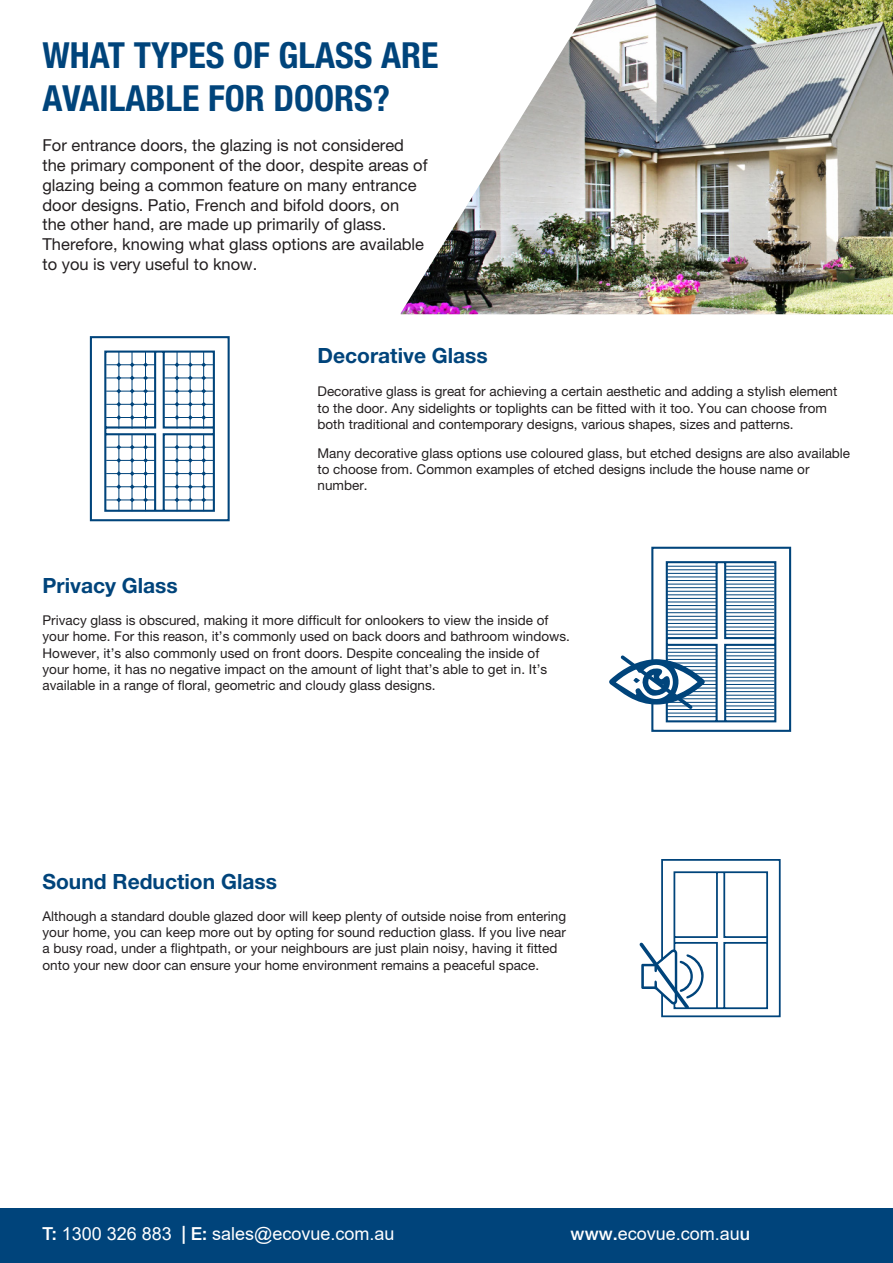
<style>
.page{position:relative;width:893px;height:1263px;background:#fff}
.page>*{position:absolute;margin:0;border:0;box-sizing:border-box;transform-origin:0 0}
.t1{font:700 condensed 36px/43.2px "Helvetica Neue LT Pro";color:#00447b}
.t2{font:700 21px "Helvetica Neue LT Pro";color:#00447b}
.t3{font:18px "Arial";color:#fff}
.t4{font:16.5px/19.8px "Helvetica Neue LT Pro";color:#231f20}
.t5{font:13.5px/16.2px "Helvetica Neue LT Pro";color:#231f20}
.s1{font-family:"Helvetica Neue LT Pro";font-weight:500}
</style>
<div class="page">
<img style="left:401px;top:0;width:492px;height:314px">
<svg style="left:609px;top:546px;width:183px;height:186px"></svg>
<hr style="left:667px;top:566px;width:49px;height:1px;background:#00447b">
<hr style="left:667px;top:569px;width:49px;height:1px;background:#00447b">
<hr style="left:668px;top:573px;width:49px;height:1px;background:#00447b">
<hr style="left:667px;top:577px;width:49px;height:1px;background:#00447b">
<hr style="left:667px;top:580px;width:49px;height:1px;background:#00447b">
<hr style="left:667px;top:584px;width:49px;height:1px;background:#00447b">
<hr style="left:667px;top:587px;width:49px;height:1px;background:#00447b">
<hr style="left:667px;top:591px;width:49px;height:1px;background:#00447b">
<hr style="left:667px;top:594px;width:49px;height:1px;background:#00447b">
<hr style="left:667px;top:598px;width:49px;height:1px;background:#00447b">
<hr style="left:667px;top:602px;width:49px;height:1px;background:#00447b">
<hr style="left:667px;top:605px;width:49px;height:1px;background:#00447b">
<hr style="left:667px;top:609px;width:49px;height:1px;background:#00447b">
<hr style="left:667px;top:612px;width:49px;height:1px;background:#00447b">
<hr style="left:667px;top:616px;width:49px;height:1px;background:#00447b">
<hr style="left:667px;top:619px;width:49px;height:1px;background:#00447b">
<hr style="left:667px;top:623px;width:49px;height:1px;background:#00447b">
<hr style="left:667px;top:627px;width:49px;height:1px;background:#00447b">
<hr style="left:667px;top:630px;width:49px;height:1px;background:#00447b">
<hr style="left:667px;top:634px;width:49px;height:1px;background:#00447b">
<hr style="left:725px;top:566px;width:49px;height:1px;background:#00447b">
<hr style="left:725px;top:569px;width:49px;height:1px;background:#00447b">
<hr style="left:726px;top:573px;width:49px;height:1px;background:#00447b">
<hr style="left:725px;top:577px;width:49px;height:1px;background:#00447b">
<hr style="left:725px;top:580px;width:49px;height:1px;background:#00447b">
<hr style="left:725px;top:584px;width:49px;height:1px;background:#00447b">
<hr style="left:725px;top:587px;width:49px;height:1px;background:#00447b">
<hr style="left:725px;top:591px;width:49px;height:1px;background:#00447b">
<hr style="left:725px;top:594px;width:49px;height:1px;background:#00447b">
<hr style="left:725px;top:598px;width:49px;height:1px;background:#00447b">
<hr style="left:725px;top:602px;width:49px;height:1px;background:#00447b">
<hr style="left:725px;top:605px;width:49px;height:1px;background:#00447b">
<hr style="left:725px;top:609px;width:49px;height:1px;background:#00447b">
<hr style="left:725px;top:612px;width:49px;height:1px;background:#00447b">
<hr style="left:725px;top:616px;width:49px;height:1px;background:#00447b">
<hr style="left:725px;top:619px;width:49px;height:1px;background:#00447b">
<hr style="left:725px;top:623px;width:49px;height:1px;background:#00447b">
<hr style="left:725px;top:627px;width:49px;height:1px;background:#00447b">
<hr style="left:725px;top:630px;width:49px;height:1px;background:#00447b">
<hr style="left:725px;top:634px;width:49px;height:1px;background:#00447b">
<svg style="left:89px;top:336px;width:141px;height:186px"></svg>
<hr style="left:106px;top:364px;width:49px;height:1px;background:#00447b">
<hr style="left:106px;top:378px;width:49px;height:1px;background:#00447b">
<hr style="left:106px;top:391px;width:49px;height:1px;background:#00447b">
<hr style="left:106px;top:404px;width:49px;height:1px;background:#00447b">
<hr style="left:106px;top:417px;width:49px;height:1px;background:#00447b">
<hr style="left:119px;top:351px;width:1px;height:78px;background:#00447b">
<hr style="left:132px;top:351px;width:1px;height:78px;background:#00447b">
<hr style="left:145px;top:351px;width:1px;height:78px;background:#00447b">
<svg style="left:639px;top:859px;width:142px;height:159px"></svg>
<div style="left:0;top:1208px;width:893px;height:55px;background:#00447b"></div>
<p class="t1" style="left:43px;top:33px;width:398px">WHAT TYPES OF GLASS ARE<br>AVAILABLE FOR DOORS?</p>
<p class="t4" style="left:43px;top:135px;width:387px">For entrance doors, the glazing is not considered the primary component of the door, despite areas of glazing being a common feature on many entrance door designs. Patio, French and bifold doors, on<br>the other hand, are made up primarily of glass.<br>Therefore, knowing what glass options are available to you is very useful to know.</p>
<p class="t2" style="left:318px;top:343px;width:172px">Decorative Glass</p>
<p class="t2" style="left:43px;top:573px;width:137px">Privacy Glass</p>
<p class="t5" style="left:318px;top:383px;width:521px">Decorative glass is great for achieving a certain aesthetic and adding a stylish element to the door. Any sidelights or toplights can be fitted with it too. You can choose from both traditional and contemporary designs, various shapes, sizes and patterns.</p>
<p class="t5" style="left:318px;top:445px;width:534px">Many decorative glass options use coloured glass, but etched designs are also available to choose from. Common examples of etched designs include the house name or number.</p>
<p class="t5" style="left:43px;top:612px;width:529px">Privacy glass is obscured, making it more difficult for onlookers to view the inside of your home. For this reason, it’s commonly used on back doors and bathroom windows.<br>However, it’s also commonly used on front doors. Despite concealing the inside of<br>your home, it has no negative impact on the amount of light that’s able to get in. It’s available in a range of floral, geometric and cloudy glass designs.</p>
<p class="t2" style="left:43px;top:869px;width:236px">Sound Reduction Glass</p>
<p class="t5" style="left:43px;top:908px;width:525px">Although a standard double glazed door will keep plenty of outside noise from entering your home, you can keep more out by opting for sound reduction glass. If you live near a busy road, under a flightpath, or your neighbours are just plain noisy, having it fitted onto your new door can ensure your home environment remains a peaceful space.</p>
<h3 class="t3" style="left:43px;top:1221px;width:353px"><span class="s1">T:</span> 1300 326 883 <span class="s1">| E:</span> sales@ecovue.com.au</h3>
<h3 class="t3" style="left:571px;top:1221px;width:181px"><span class="s1">www.</span>ecovue.com.au<span class="s1">u</span></h3>
</div>
